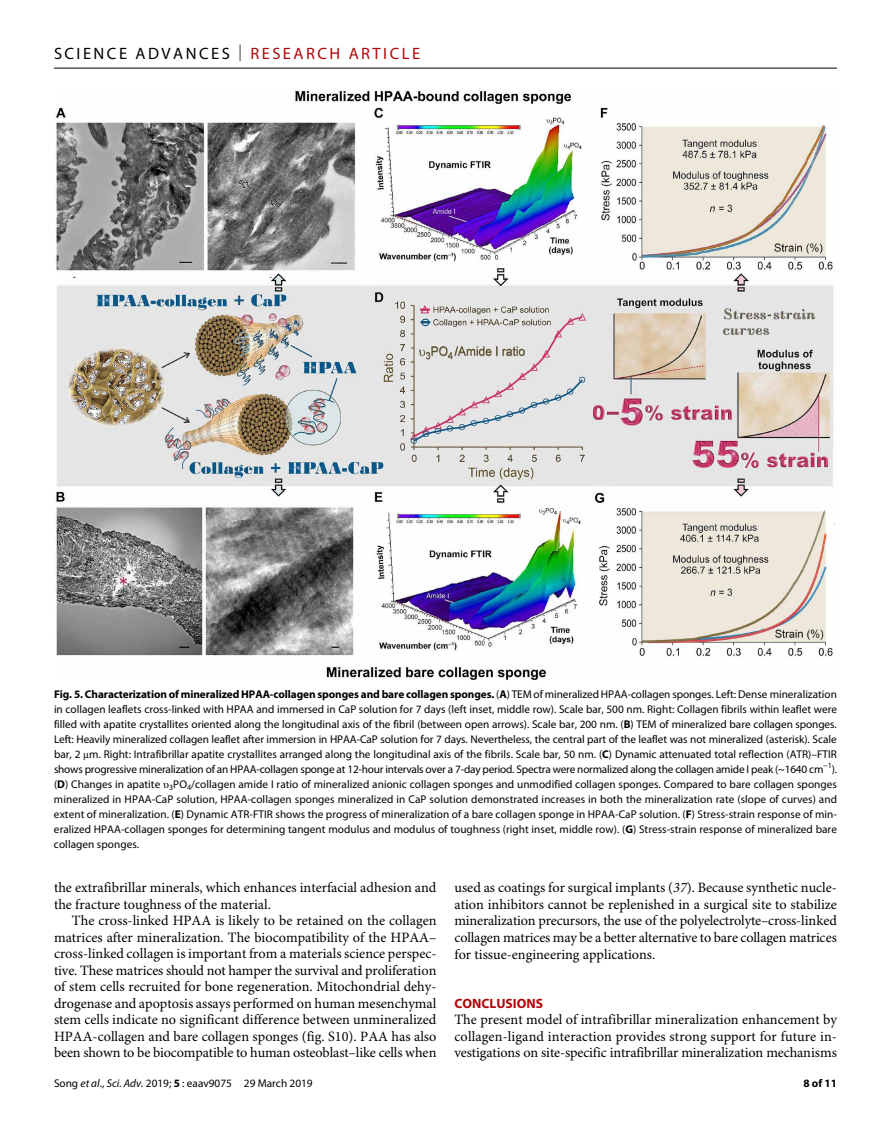
<style>
.page{position:relative;width:891px;height:1134px;background:#fff}
.page>*{position:absolute;margin:0;border:0;box-sizing:border-box;transform-origin:0 0}
.t1{font:16.5px "Myriad Pro";letter-spacing:.15em;color:#000}
.t2{font:14.25px/16.5px "Minion Pro";color:#000;text-align:justify}
.t3{font:700 13.5px "Myriad Pro";color:#b10508}
.t4{font:11.25px/15px "Myriad Pro";letter-spacing:.005em;color:#000;text-align:justify}
.t5{font:700 11.25px "Myriad Pro";color:#000}
.s1{font-weight:300}
.s2{color:#b10508}
.s3{font-weight:700}
.s4{font-family:"STIX General"}
.s5{font-style:italic}
</style>
<div class="page">
<hr style="left:54px;top:68px;width:783px;height:1px;background:#000">
<img style="left:56px;top:90px;width:779px;height:590px">
<h1 class="t1" style="left:54px;top:40px;width:368px">SCIENCE ADVANCES <span class="s1">|</span> <span class="s2">RESEARCH ARTICLE</span></h1>
<p class="t4" style="left:54px;top:687px;width:785px"><span class="s3">Fig. 5. Characterization of mineralized HPAA-collagen sponges and bare collagen sponges.</span> (<span class="s3">A</span>) TEM of mineralized HPAA-collagen sponges. Left: Dense mineralization in collagen leaflets cross-linked with HPAA and immersed in CaP solution for 7 days (left inset, middle row). Scale bar, 500 nm. Right: Collagen fibrils within leaflet were filled with apatite crystallites oriented along the longitudinal axis of the fibril (between open arrows). Scale bar, 200 nm. (<span class="s3">B</span>) TEM of mineralized bare collagen sponges.<br>Left: Heavily mineralized collagen leaflet after immersion in HPAA-CaP solution for 7 days. Nevertheless, the central part of the leaflet was not mineralized (asterisk). Scale bar, 2 m. Right: Intrafibrillar apatite crystallites arranged along the longitudinal axis of the fibrils. Scale bar, 50 nm. (<span class="s3">C</span>) Dynamic attenuated total reflection (ATR)–FTIR shows progressive mineralization of an HPAA-collagen sponge at 12-hour intervals over a 7-day period. Spectra were normalized along the collagen amide I peak (~1640 cm<sup>−1</sup>). (<span class="s3">D</span>) Changes in apatite <span class="s4">υ</span><sub>3</sub>PO<sub>4</sub>/collagen amide I ratio of mineralized anionic collagen sponges and unmodified collagen sponges. Compared to bare collagen sponges mineralized in HPAA-CaP solution, HPAA-collagen sponges mineralized in CaP solution demonstrated increases in both the mineralization rate (slope of curves) and extent of mineralization. (<span class="s3">E</span>) Dynamic ATR-FTIR shows the progress of mineralization of a bare collagen sponge in HPAA-CaP solution. (<span class="s3">F</span>) Stress-strain response of min&shy;eralized HPAA-collagen sponges for determining tangent modulus and modulus of toughness (right inset, middle row). (<span class="s3">G</span>) Stress-strain response of mineralized bare collagen sponges.</p>
<p class="t2" style="left:54px;top:881px;width:384px">the extrafibrillar minerals, which enhances interfacial adhesion and the fracture toughness of the material.</p>
<p class="t2" style="left:54px;top:914px;width:384px;text-indent:18px">The cross-linked HPAA is likely to be retained on the collagen matrices after mineralization. The biocompatibility of the HPAA– cross-linked collagen is important from a materials science perspec&shy;tive. These matrices should not hamper the survival and proliferation of stem cells recruited for bone regeneration. Mitochondrial dehy&shy;drogenase and apoptosis assays performed on human mesenchymal stem cells indicate no significant difference between unmineralized HPAA-collagen and bare collagen sponges (fig. S10). PAA has also been shown to be biocompatible to human osteoblast–like cells when</p>
<p class="t4" style="left:54px;top:1076px;width:260px">Song <span class="s5">et al</span>., <span class="s5">Sci. Adv.</span> 2019; <span class="s3">5</span> : eaav9075 29 March 2019</p>
<p class="t2" style="left:454px;top:881px;width:384px">used as coatings for surgical implants (<span class="s5">37</span>). Because synthetic nucle&shy;ation inhibitors cannot be replenished in a surgical site to stabilize mineralization precursors, the use of the polyelectrolyte–cross-linked collagen matrices may be a better alternative to bare collagen matrices for tissue-engineering applications.</p>
<p class="t3" style="left:454px;top:992px;width:90px">CONCLUSIONS</p>
<p class="t2" style="left:454px;top:1013px;width:384px">The present model of intrafibrillar mineralization enhancement by collagen-ligand interaction provides strong support for future in&shy;vestigations on site-specific intrafibrillar mineralization mechanisms</p>
<p class="t5" style="left:803px;top:1074px;width:35px">8 of 11</p>
</div>
